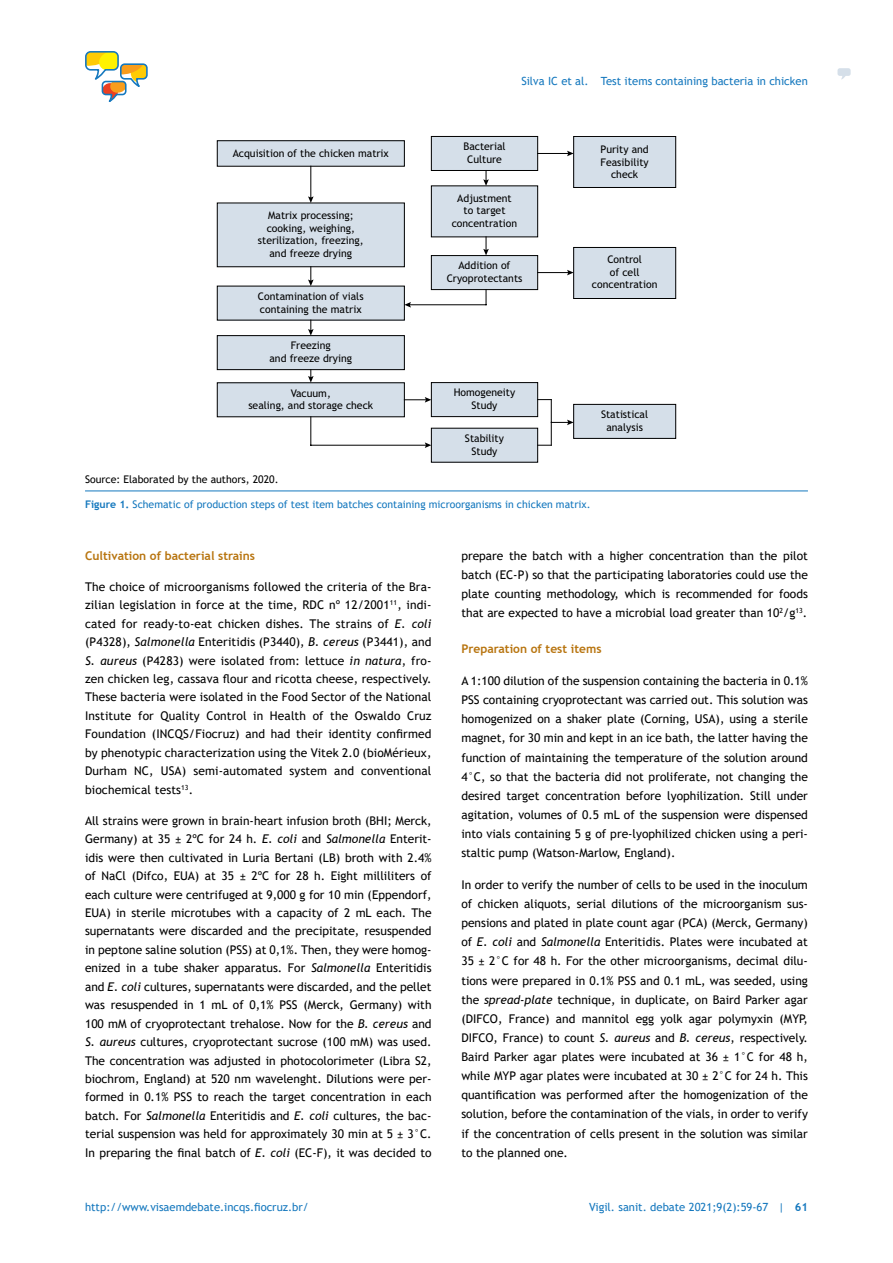
<style>
.page{position:relative;width:893px;height:1263px;background:#fff}
.page>*{position:absolute;margin:0;border:0;box-sizing:border-box;transform-origin:0 0}
.t1{font:12px/18.5px "Trebuchet MS";color:#000;text-align:justify}
.t2{font:700 12px "Trebuchet MS";color:#b87510}
.t3{font:11.25px "Trebuchet MS";color:#1578be}
.t4{font:10.5px/12.6px "Trebuchet MS";color:#000;text-align:center}
.t5{font:10.5px "Trebuchet MS";color:#1578be}
.s1{font-weight:700}
.s2{font-style:italic}
</style>
<div class="page">
<svg style="left:85px;top:51px;width:63px;height:51px"></svg>
<svg style="left:837px;top:68px;width:14px;height:11px"></svg>
<hr style="left:85px;top:490px;width:723px;height:1px;background:#1578be">
<div style="left:217px;top:141px;width:187px;height:25px;background:#d5dfe9"></div>
<div style="left:217px;top:140px;width:188px;height:27px;border:1px solid #000"></div>
<div style="left:431px;top:136px;width:107px;height:35px;background:#d5dfe9;border:1px solid #000"></div>
<div style="left:574px;top:136px;width:102px;height:51px;background:#d5dfe9"></div>
<div style="left:573px;top:136px;width:103px;height:52px;border:1px solid #000"></div>
<div style="left:431px;top:185px;width:107px;height:52px;background:#d5dfe9;border:1px solid #000"></div>
<div style="left:574px;top:247px;width:102px;height:51px;background:#d5dfe9"></div>
<div style="left:573px;top:247px;width:103px;height:52px;border:1px solid #000"></div>
<div style="left:574px;top:404px;width:102px;height:34px;background:#d5dfe9"></div>
<div style="left:573px;top:404px;width:103px;height:35px;border:1px solid #000"></div>
<div style="left:431px;top:255px;width:107px;height:35px;background:#d5dfe9;border:1px solid #000"></div>
<div style="left:431px;top:382px;width:107px;height:35px;background:#d5dfe9;border:1px solid #000"></div>
<div style="left:431px;top:428px;width:107px;height:34px;background:#d5dfe9"></div>
<div style="left:217px;top:286px;width:187px;height:34px;background:#d5dfe9"></div>
<div style="left:217px;top:336px;width:187px;height:34px;background:#d5dfe9"></div>
<div style="left:217px;top:335px;width:188px;height:35px;border:1px solid #000"></div>
<div style="left:217px;top:383px;width:187px;height:34px;background:#d5dfe9"></div>
<div style="left:217px;top:203px;width:187px;height:64px;background:#d5dfe9"></div>
<hr style="left:538px;top:153px;width:31px;height:1px;background:#000">
<svg style="left:567px;top:151px;width:7px;height:5px"></svg>
<svg style="left:483px;top:170px;width:6px;height:16px"></svg>
<svg style="left:483px;top:237px;width:6px;height:18px"></svg>
<hr style="left:538px;top:272px;width:31px;height:1px;background:#000">
<svg style="left:567px;top:270px;width:7px;height:5px"></svg>
<svg style="left:486px;top:290px;width:1px;height:15px"></svg>
<hr style="left:409px;top:304px;width:77px;height:1px;background:#000">
<svg style="left:404px;top:302px;width:7px;height:6px"></svg>
<hr style="left:310px;top:166px;width:1px;height:32px;background:#000">
<svg style="left:308px;top:196px;width:6px;height:7px"></svg>
<svg style="left:308px;top:267px;width:6px;height:19px"></svg>
<svg style="left:308px;top:320px;width:6px;height:16px"></svg>
<svg style="left:308px;top:370px;width:6px;height:13px"></svg>
<svg style="left:404px;top:397px;width:27px;height:6px"></svg>
<svg style="left:310px;top:417px;width:1px;height:28px"></svg>
<svg style="left:538px;top:399px;width:13px;height:1px"></svg>
<hr style="left:311px;top:445px;width:116px;height:1px;background:#000">
<svg style="left:425px;top:442px;width:6px;height:6px"></svg>
<hr style="left:551px;top:400px;width:1px;height:45px;background:#000">
<svg style="left:551px;top:420px;width:23px;height:5px"></svg>
<svg style="left:538px;top:445px;width:13px;height:1px"></svg>
<p class="t3" style="left:521px;top:74px;width:288px">Silva IC et al. Test items containing bacteria in chicken</p>
<p class="t4" style="left:233px;top:146px;width:158px">Acquisition of the chicken matrix</p>
<p class="t4" style="left:463px;top:140px;width:44px">Bacterial<br>Culture</p>
<p class="t4" style="left:600px;top:143px;width:50px">Purity and<br>Feasibility check</p>
<p class="t4" style="left:452px;top:192px;width:67px">Adjustment to target concentration</p>
<p class="t4" style="left:447px;top:259px;width:77px">Addition of<br>Cryoprotectants</p>
<p class="t4" style="left:592px;top:253px;width:67px">Control<br>of cell concentration</p>
<p class="t4" style="left:258px;top:209px;width:107px">Matrix processing; cooking, weighing, sterilization, freezing, and freeze drying</p>
<p class="t4" style="left:258px;top:290px;width:107px;text-align:left">Contamination of vials containing the matrix</p>
<p class="t4" style="left:269px;top:339px;width:84px">Freezing<br>and freeze drying</p>
<p class="t4" style="left:248px;top:386px;width:126px">Vacuum,<br>sealing, and storage check</p>
<p class="t4" style="left:454px;top:386px;width:63px">Homogeneity<br>Study</p>
<p class="t4" style="left:465px;top:432px;width:41px">Stability<br>Study</p>
<p class="t4" style="left:85px;top:473px;width:195px">Source: Elaborated by the authors, 2020.</p>
<p class="t5" style="left:85px;top:498px;width:507px"><span class="s1">Figure 1.</span> Schematic of production steps of test item batches containing microorganisms in chicken matrix.</p>
<p class="t4" style="left:601px;top:408px;width:49px">Statistical analysis</p>
<p class="t2" style="left:85px;top:548px;width:172px">Cultivation of bacterial strains</p>
<p class="t1" style="left:85px;top:577px;width:348px">The choice of microorganisms followed the criteria of the Bra&shy;zilian legislation in force at the time, RDC nº 12/2001<sup>11</sup>, indi&shy;cated for ready-to-eat chicken dishes. The strains of <span class="s2">E. coli </span>(P4328), <span class="s2">Salmonella</span> Enteritidis (P3440), <span class="s2">B. cereus</span> (P3441), and <span class="s2">S. aureus</span> (P4283) were isolated from: lettuce <span class="s2">in natura</span>, fro&shy;zen chicken leg, cassava flour and ricotta cheese, respectively.<br>These bacteria were isolated in the Food Sector of the National Institute for Quality Control in Health of the Oswaldo Cruz Foundation (INCQS/Fiocruz) and had their identity confirmed by phenotypic characterization using the Vitek 2.0 (bioMérieux, Durham NC, USA) semi-automated system and conventional biochemical tests<sup>13</sup>.</p>
<p class="t1" style="left:85px;top:811px;width:348px">All strains were grown in brain-heart infusion broth (BHI; Merck, Germany) at 35 ± 2ºC for 24 h. <span class="s2">E. coli</span> and <span class="s2">Salmonella</span> Enterit&shy;idis were then cultivated in Luria Bertani (LB) broth with 2.4% of NaCl (Difco, EUA) at 35 ± 2ºC for 28 h. Eight milliliters of each culture were centrifuged at 9,000 g for 10 min (Eppendorf, EUA) in sterile microtubes with a capacity of 2 mL each. The supernatants were discarded and the precipitate, resuspended in peptone saline solution (PSS) at 0,1%. Then, they were homog&shy;enized in a tube shaker apparatus. For <span class="s2">Salmonella</span> Enteritidis and <span class="s2">E. coli</span> cultures, supernatants were discarded, and the pellet was resuspended in 1 mL of 0,1% PSS (Merck, Germany) with 100 mM of cryoprotectant trehalose. Now for the <span class="s2">B. cereus</span> and <span class="s2">S. aureus</span> cultures, cryoprotectant sucrose (100 mM) was used.<br>The concentration was adjusted in photocolorimeter (Libra S2, biochrom, England) at 520 nm wavelenght. Dilutions were per&shy;formed in 0.1% PSS to reach the target concentration in each batch. For <span class="s2">Salmonella</span> Enteritidis and <span class="s2">E. coli</span> cultures, the bac&shy;terial suspension was held for approximately 30 min at 5 ± 3°C.<br>In preparing the final batch of <span class="s2">E. coli</span> (EC-F), it was decided to</p>
<p class="t1" style="left:461px;top:546px;width:348px;line-height:19px">prepare the batch with a higher concentration than the pilot batch (EC-P) so that the participating laboratories could use the plate counting methodology, which is recommended for foods that are expected to have a microbial load greater than 10<sup>2</sup>/g<sup>13</sup>.</p>
<p class="t2" style="left:461px;top:641px;width:142px">Preparation of test items</p>
<p class="t1" style="left:461px;top:671px;width:348px;line-height:19px">A 1:100 dilution of the suspension containing the bacteria in 0.1% PSS containing cryoprotectant was carried out. This solution was homogenized on a shaker plate (Corning, USA), using a sterile magnet, for 30 min and kept in an ice bath, the latter having the function of maintaining the temperature of the solution around 4°C, so that the bacteria did not proliferate, not changing the desired target concentration before lyophilization. Still under agitation, volumes of 0.5 mL of the suspension were dispensed into vials containing 5 g of pre-lyophilized chicken using a peri&shy;staltic pump (Watson-Marlow, England).</p>
<p class="t1" style="left:461px;top:875px;width:348px;line-height:19px">In order to verify the number of cells to be used in the inoculum of chicken aliquots, serial dilutions of the microorganism sus&shy;pensions and plated in plate count agar (PCA) (Merck, Germany) of <span class="s2">E. coli</span> and <span class="s2">Salmonella</span> Enteritidis. Plates were incubated at 35 ± 2°C for 48 h. For the other microorganisms, decimal dilu&shy;tions were prepared in 0.1% PSS and 0.1 mL, was seeded, using the <span class="s2">spread-plate</span> technique, in duplicate, on Baird Parker agar (DIFCO, France) and mannitol egg yolk agar polymyxin (MYP, DIFCO, France) to count <span class="s2">S. aureus</span> and <span class="s2">B. cereus</span>, respectively.<br>Baird Parker agar plates were incubated at 36 ± 1°C for 48 h, while MYP agar plates were incubated at 30 ± 2°C for 24 h. This quantification was performed after the homogenization of the solution, before the contamination of the vials, in order to verify if the concentration of cells present in the solution was similar to the planned one.</p>
<p class="t3" style="left:85px;top:1199px;width:225px">http://www.visaemdebate.incqs.fiocruz.br/</p>
<p class="t3" style="left:589px;top:1199px;width:220px">Vigil. sanit. debate 2021;9(2):59-67 | <span class="s1">61</span></p>
</div>
